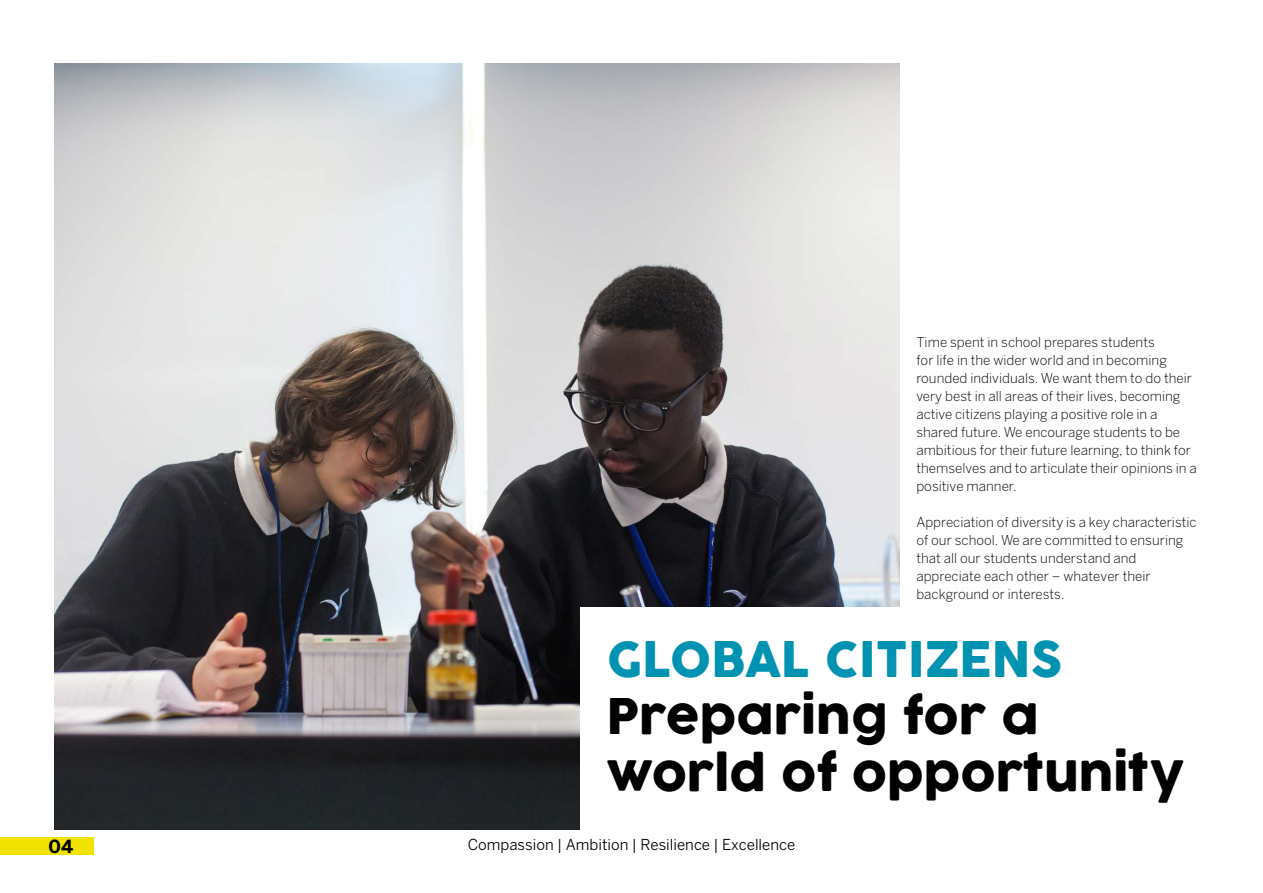
<style>
.page{position:relative;width:1263px;height:893px;background:#fff}
.page>*{position:absolute;margin:0;border:0;box-sizing:border-box;transform-origin:0 0}
.t1{font:48px/57px "Cocogoose";color:#000}
.t2{font:48px "Cocogoose";color:#0093b1}
.t3{font:700 18px "Benton Sans";color:#000}
.t4{font:15px "Benton Sans";color:#000}
.t5{font:300 13.5px/18px "Benton Sans";color:#000}
</style>
<div class="page">
<img style="left:54px;top:64px;width:845px;height:765px">
<div style="left:0;top:838px;width:94px;height:17px;background:#f2e200"></div>
<div style="left:581px;top:607px;width:615px;height:222px;background:#fff"></div>
<h2 class="t3" style="left:49px;top:836px;width:26px">04</h2>
<p class="t5" style="left:916px;top:332px;width:282px">Time spent in school prepares students<br>for life in the wider world and in becoming rounded individuals. We want them to do their very best in all areas of their lives, becoming active citizens playing a positive role in a shared future. We encourage students to be ambitious for their future learning, to think for themselves and to articulate their opinions in a positive manner.</p>
<p class="t5" style="left:916px;top:512px;width:282px">Appreciation of diversity is a key characteristic of our school. We are committed to ensuring that all our students understand and appreciate each other – whatever their background or interests.</p>
<h1 class="t2" style="left:607px;top:626px;width:457px">GLOBAL CITIZENS</h1>
<h1 class="t1" style="left:607px;top:690px;width:579px">Preparing for a world of opportunity</h1>
<p class="t4" style="left:468px;top:836px;width:329px">Compassion | Ambition | Resilience | Excellence</p>
</div>
